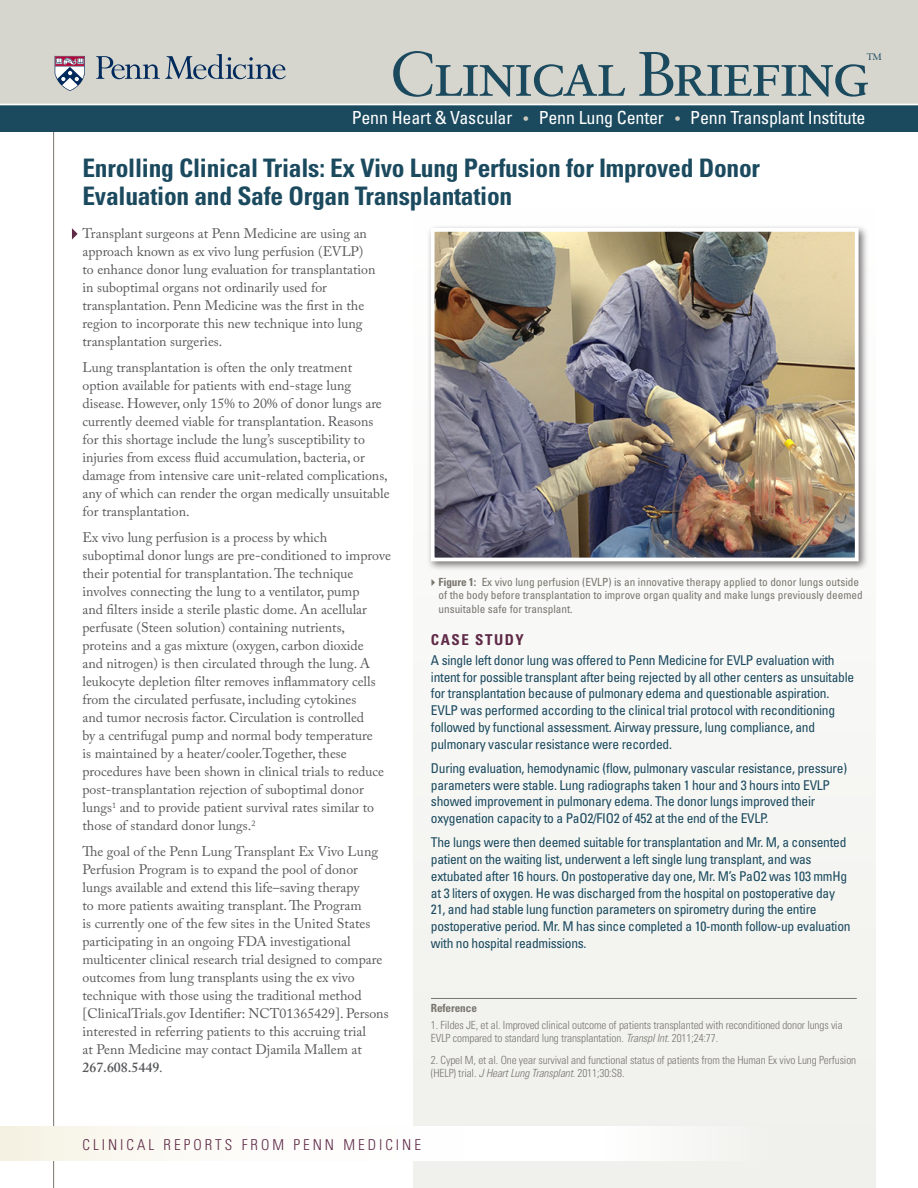
<style>
.page{position:relative;width:918px;height:1188px;background:#fff}
.page>*{position:absolute;margin:0;border:0;box-sizing:border-box;transform-origin:0 0}
.t1{font:62.85px "Sabon Roman SC";letter-spacing:-.05em;color:#1b4a5f}
.t2{font:700 condensed 25.5px/28.5px "Univers";letter-spacing:-.01em;color:#1b4a5f}
.Department_of_XXX_Di{font:condensed 18px "Univers";letter-spacing:-.01em;color:#fff}
.t3{font:300 condensed 15px "Univers";letter-spacing:.2em;color:#5f2a47}
.CASE_STUDY{font:700 condensed 15px "Univers";letter-spacing:.1em;color:#5f2a47}
.BodyCopy{font:13.8px/18px "Adobe Caslon Pro";color:#57585a}
.CaseStudy-BodyCopy{font:condensed 13.5px/16.8px "Univers";letter-spacing:-.02em;color:#1b4a5f}
.Reference_BodyCopy{font:300 condensed 11.25px/13.5px "Univers";letter-spacing:-.01em;color:#79766e}
.t4{font:condensed 11.25px/13.5px "Univers";color:#79766e}
.References{font:700 condensed 11.25px "Univers";letter-spacing:-.01em;color:#79766e}
.t5{font:9.45px "Sabon Roman SC";color:#1b4a5f}
.s1{font-size:15px;color:#cbc9bd}
.s2{font-weight:600}
.s3{font-weight:700}
.s4{font-style:italic}
</style>
<div class="page">
<hr style="left:53px;top:132px;width:1px;height:1056px;background:#79766e">
<div style="left:0;top:0;width:918px;height:124px;background:#d7d6ce"></div>
<svg style="left:96px;top:54px;width:190px;height:25px"></svg>
<svg style="left:55px;top:56px;width:30px;height:35px"></svg>
<div style="left:0;top:104px;width:918px;height:28px;background:#1b4a5f"></div>
<hr style="left:0;top:104px;width:918px;height:1px;background:#fff">
<div style="left:414px;top:207px;width:462px;height:981px;background:#f0f0ec"></div>
<svg style="left:72px;top:228px;width:6px;height:12px"></svg>
<hr style="left:431px;top:998px;width:426px;height:1px;background:#79766e">
<div style="left:427px;top:224px;width:442px;height:348px;background:#231f20;opacity:.6"></div>
<img style="left:436px;top:233px;width:418px;height:323px">
<div style="left:431px;top:228px;width:428px;height:333px;border:4px solid #fff"></div>
<svg style="left:0;top:1126px;width:679px;height:35px"></svg>
<svg style="left:432px;top:578px;width:3px;height:8px"></svg>
<h1 class="t1" style="left:390px;top:37px;width:482px">Clinical Briefing</h1>
<p class="t5" style="left:867px;top:51px;width:17px">TM</p>
<p class="Department_of_XXX_Di" style="left:352px;top:106px;width:515px">Penn Heart &amp; Vascular <span class="s1">•</span> Penn Lung Center <span class="s1">•</span> Penn Transplant Institute</p>
<p class="t2" style="left:82px;top:153px;width:679px">Enrolling Clinical Trials: Ex Vivo Lung Perfusion for Improved Donor<br>Evaluation and Safe Organ Transplantation</p>
<p class="BodyCopy" style="left:82px;top:224px;width:294px">Transplant surgeons at Penn Medicine are using an approach known as ex vivo lung perfusion (EVLP) to enhance donor lung evaluation for transplantation in suboptimal organs not ordinarily used for transplantation. Penn Medicine was the first in the region to incorporate this new technique into lung transplantation surgeries.</p>
<p class="BodyCopy" style="left:82px;top:359px;width:309px">Lung transplantation is often the only treatment option available for patients with end-stage lung disease. However, only 15% to 20% of donor lungs are currently deemed viable for transplantation. Reasons for this shortage include the lung’s susceptibility to injuries from excess fluid accumulation, bacteria, or damage from intensive care unit-related complications, any of which can render the organ medically unsuitable for transplantation.</p>
<p class="BodyCopy" style="left:82px;top:529px;width:310px">Ex vivo lung perfusion is a process by which suboptimal donor lungs are pre-conditioned to improve their potential for transplantation. The technique involves connecting the lung to a ventilator, pump<br>and filters inside a sterile plastic dome. An acellular perfusate (Steen solution) containing nutrients, proteins and a gas mixture (oxygen, carbon dioxide<br>and nitrogen) is then circulated through the lung. A leukocyte depletion filter removes inflammatory cells from the circulated perfusate, including cytokines<br>and tumor necrosis factor. Circulation is controlled<br>by a centrifugal pump and normal body temperature<br>is maintained by a heater/cooler.Together, these procedures have been shown in clinical trials to reduce post-transplantation rejection of suboptimal donor lungs<sup>1</sup> and to provide patient survival rates similar to those of standard donor lungs.<sup>2</sup></p>
<p class="BodyCopy" style="left:82px;top:843px;width:308px">The goal of the Penn Lung Transplant Ex Vivo Lung Perfusion Program is to expand the pool of donor lungs available and extend this life–saving therapy<br>to more patients awaiting transplant. The Program<br>is currently one of the few sites in the United States participating in an ongoing FDA investigational multicenter clinical research trial designed to compare outcomes from lung transplants using the ex vivo technique with those using the traditional method [ClinicalTrials.gov Identifier: NCT01365429]. Persons interested in referring patients to this accruing trial<br>at Penn Medicine may contact Djamila Mallem at <span class="s2">267.608.5449</span>.</p>
<p class="t4" style="left:438px;top:575px;width:426px"><span class="s3">Figure 1:</span> Ex vivo lung perfusion (EVLP) is an innovative therapy applied to donor lungs outside of the body before transplantation to improve organ quality and make lungs previously deemed unsuitable safe for transplant.</p>
<p class="CASE_STUDY" style="left:431px;top:631px;width:94px">CASE STUDY</p>
<p class="CaseStudy-BodyCopy" style="left:431px;top:651px;width:425px">A single left donor lung was offered to Penn Medicine for EVLP evaluation with intent for possible transplant after being rejected by all other centers as unsuitable for transplantation because of pulmonary edema and questionable aspiration.<br>EVLP was performed according to the clinical trial protocol with reconditioning followed by functional assessment. Airway pressure, lung compliance, and pulmonary vascular resistance were recorded.</p>
<p class="CaseStudy-BodyCopy" style="left:431px;top:759px;width:418px">During evaluation, hemodynamic (flow, pulmonary vascular resistance, pressure) parameters were stable. Lung radiographs taken 1 hour and 3 hours into EVLP showed improvement in pulmonary edema. The donor lungs improved their oxygenation capacity to a PaO2/FIO2 of 452 at the end of the EVLP.</p>
<p class="CaseStudy-BodyCopy" style="left:431px;top:834px;width:421px">The lungs were then deemed suitable for transplantation and Mr. M, a consented patient on the waiting list, underwent a left single lung transplant, and was extubated after 16 hours. On postoperative day one, Mr. M’s PaO2 was 103 mmHg at 3 liters of oxygen. He was discharged from the hospital on postoperative day 21, and had stable lung function parameters on spirometry during the entire postoperative period. Mr. M has since completed a 10-month follow-up evaluation with no hospital readmissions.</p>
<p class="References" style="left:431px;top:1001px;width:47px">Reference</p>
<p class="Reference_BodyCopy" style="left:431px;top:1018px;width:413px">1. Fildes JE, et al. Improved clinical outcome of patients transplanted with reconditioned donor lungs via<br>EVLP compared to standard lung transplantation. <span class="s4">Transpl Int.</span> 2011;24:77.</p>
<p class="Reference_BodyCopy" style="left:431px;top:1053px;width:427px">2. Cypel M, et al. One year survival and functional status of patients from the Human Ex vivo Lung Perfusion (HELP) trial. <span class="s4">J Heart Lung Transplant</span>. 2011;30:S8.</p>
<p class="t3" style="left:82px;top:1135px;width:340px">CLINICAL REPORTS FROM PENN MEDICINE</p>
</div>
